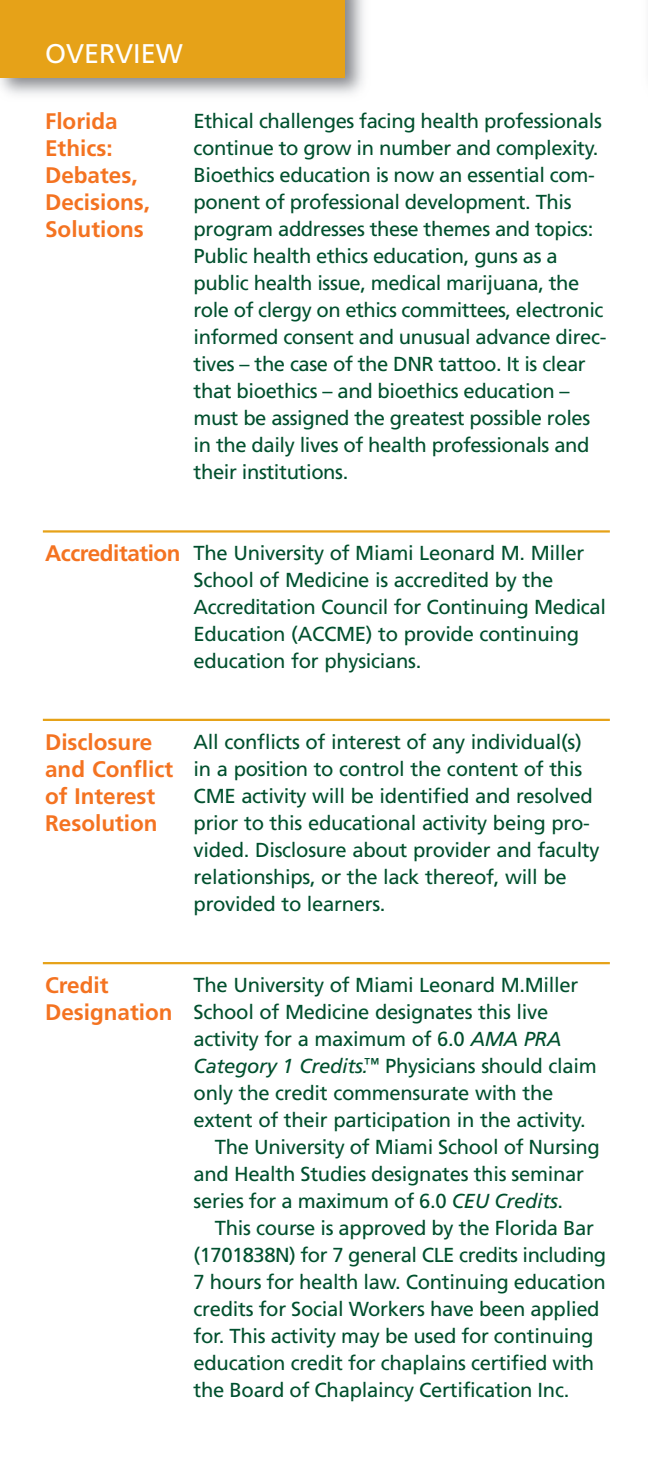
<style>
.page{position:relative;width:648px;height:1458px;background:#fff}
.page>*{position:absolute;margin:0;border:0;box-sizing:border-box;transform-origin:0 0}
.t1{font:27px "Frutiger";color:#fff}
.t2{font:700 22.5px/27px "Frutiger";color:#f47321}
.t3{font:700 22.5px "Frutiger";letter-spacing:-.02em;color:#f47321}
.t4{font:20.25px/27px "Frutiger";letter-spacing:-.015em;color:#00502e}
.s1{font-style:italic}
</style>
<div class="page">
<img style="left:0;top:0;width:364px;height:95px">
<div style="left:0;top:0;width:344px;height:77px;background:#e6a218"></div>
<hr style="left:43px;top:530px;width:567px;height:3px;background:#e6a218">
<hr style="left:43px;top:719px;width:567px;height:2px;background:#e6a218">
<hr style="left:43px;top:962px;width:567px;height:2px;background:#e6a218">
<h1 class="t1" style="left:45px;top:43px;width:139px">OVERVIEW</h1>
<p class="t2" style="left:45px;top:110px;width:106px">Florida<br>Ethics:<br>Debates,<br>Decisions,<br>Solutions</p>
<p class="t4" style="left:194px;top:109px;width:414px">Ethical challenges facing health professionals continue to grow in number and complexity.<br>Bioethics education is now an essential com&shy;ponent of professional development. This program addresses these themes and topics:<br>Public health ethics education, guns as a public health issue, medical marijuana, the role of clergy on ethics committees, electronic informed consent and unusual advance direc&shy;tives – the case of the DNR tattoo. It is clear that bioethics – and bioethics education – must be assigned the greatest possible roles in the daily lives of health professionals and their institutions.</p>
<p class="t3" style="left:45px;top:544px;width:137px">Accreditation</p>
<p class="t4" style="left:194px;top:541px;width:414px">The University of Miami Leonard M. Miller School of Medicine is accredited by the Accreditation Council for Continuing Medical Education (ACCME) to provide continuing education for physicians.</p>
<p class="t2" style="left:45px;top:731px;width:130px">Disclosure and Conflict of Interest<br>Resolution</p>
<p class="t4" style="left:194px;top:730px;width:408px">All conflicts of interest of any individual(s) in a position to control the content of this CME activity will be identified and resolved prior to this educational activity being pro&shy;vided. Disclosure about provider and faculty relationships, or the lack thereof, will be provided to learners.</p>
<p class="t2" style="left:45px;top:974px;width:129px">Credit<br>Designation</p>
<p class="t4" style="left:194px;top:973px;width:386px">The University of Miami Leonard M.Miller</p>
<p class="t4" style="left:194px;top:1000px;width:356px">School of Medicine designates this live</p>
<p class="t4" style="left:194px;top:1027px;width:369px">activity for a maximum of 6.0 <span class="s1">AMA PRA</span></p>
<p class="t4" style="left:194px;top:1054px;width:405px"><span class="s1">Category 1 Credits.</span><sup>™</sup> Physicians should claim</p>
<p class="t4" style="left:194px;top:1081px;width:361px">only the credit commensurate with the</p>
<p class="t4" style="left:194px;top:1108px;width:394px">extent of their participation in the activity.</p>
<p class="t4" style="left:215px;top:1135px;width:387px">The University of Miami School of Nursing</p>
<p class="t4" style="left:194px;top:1162px;width:392px">and Health Studies designates this seminar</p>
<p class="t4" style="left:194px;top:1189px;width:371px">series for a maximum of 6.0 <span class="s1">CEU Credits</span>.</p>
<p class="t4" style="left:215px;top:1216px;width:381px">This course is approved by the Florida Bar</p>
<p class="t4" style="left:194px;top:1243px;width:414px">(1701838N) for 7 general CLE credits including</p>
<p class="t4" style="left:194px;top:1270px;width:414px">7 hours for health law. Continuing education</p>
<p class="t4" style="left:194px;top:1297px;width:408px">credits for Social Workers have been applied</p>
<p class="t4" style="left:194px;top:1324px;width:401px">for. This activity may be used for continuing</p>
<p class="t4" style="left:194px;top:1351px;width:402px">education credit for chaplains certified with</p>
<p class="t4" style="left:194px;top:1378px;width:377px">the Board of Chaplaincy Certification Inc.</p>
</div>
